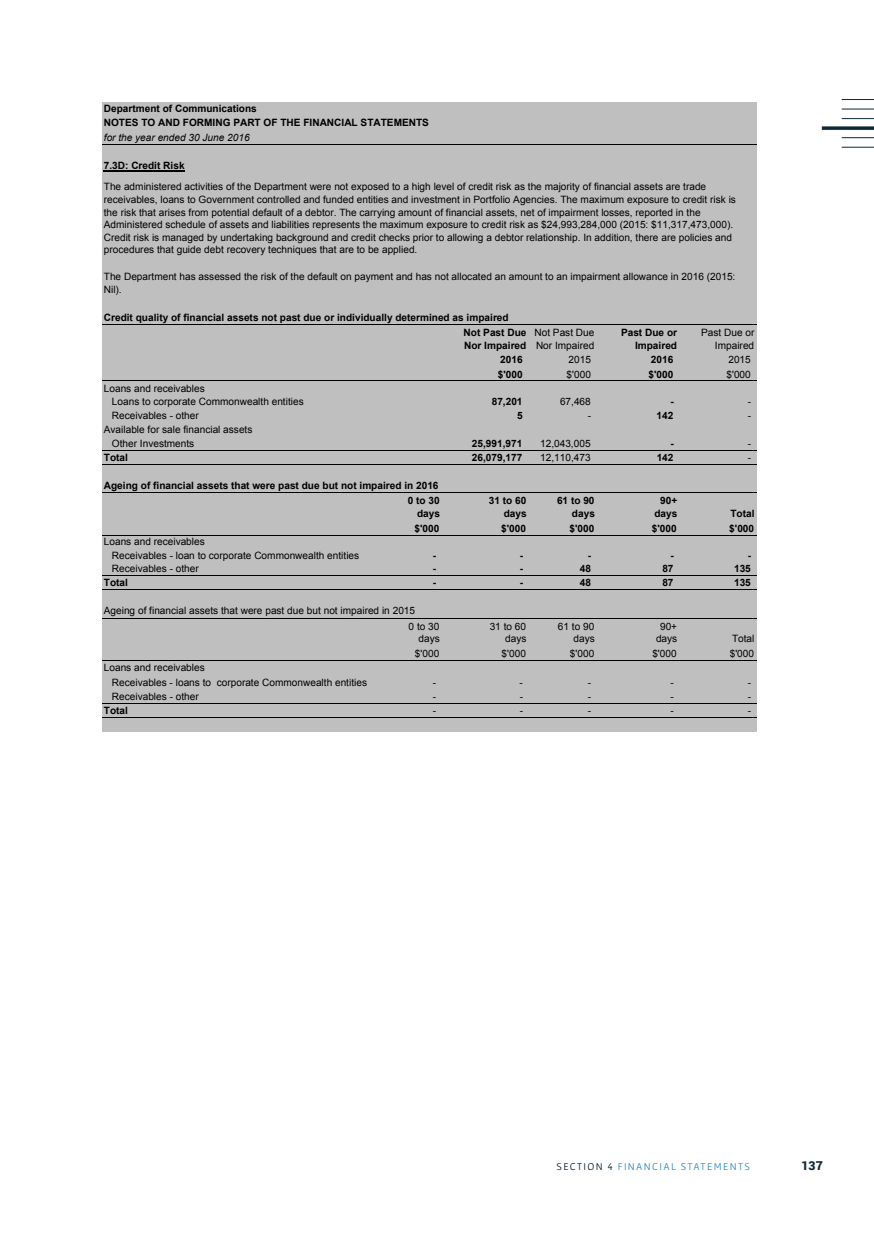
<style>
.page{position:relative;width:874px;height:1241px;background:#fff}
.page>*{position:absolute;margin:0;border:0;box-sizing:border-box;transform-origin:0 0}
.t1{font:900 12.25px "Roboto";color:#0e293a}
.t2{font:10.5px "Gafata";letter-spacing:.13em;color:#2488c2}
.t3{font:10.15px/12.6px "Arial";color:#000}
.t4{font:700 10.15px/13.1px "Arial";color:#000;text-align:right}
.t5{font:italic 10.15px "Arial";color:#000}
.s1{color:#00162d}
</style>
<div class="page">
<hr style="left:841px;top:99px;width:32px;height:1px;background:#0e293a">
<svg style="left:821px;top:126px;width:52px;height:4px"></svg>
<hr style="left:841px;top:109px;width:32px;height:1px;background:#0e293a">
<hr style="left:841px;top:137px;width:32px;height:1px;background:#0e293a">
<hr style="left:841px;top:118px;width:32px;height:1px;background:#0e293a">
<hr style="left:841px;top:147px;width:32px;height:1px;background:#0e293a">
<div style="left:102px;top:102px;width:654px;height:629px;background:#bfbfbf"></div>
<hr style="left:104px;top:170px;width:81px;height:1px;background:#000">
<hr style="left:102px;top:144px;width:654px;height:1px;background:#000">
<hr style="left:102px;top:324px;width:654px;height:1px;background:#000">
<hr style="left:102px;top:380px;width:654px;height:1px;background:#000">
<hr style="left:102px;top:450px;width:654px;height:1px;background:#000">
<hr style="left:102px;top:464px;width:654px;height:1px;background:#000">
<hr style="left:102px;top:492px;width:654px;height:1px;background:#000">
<hr style="left:102px;top:534px;width:654px;height:1px;background:#000">
<hr style="left:102px;top:575px;width:654px;height:1px;background:#000">
<hr style="left:102px;top:589px;width:654px;height:1px;background:#000">
<hr style="left:102px;top:617px;width:654px;height:1px;background:#000">
<hr style="left:102px;top:660px;width:654px;height:1px;background:#000">
<hr style="left:102px;top:702px;width:654px;height:1px;background:#000">
<hr style="left:102px;top:717px;width:654px;height:1px;background:#000">
<p class="t4" style="left:104px;top:101px;width:326px;line-height:14.2px;text-align:left">Department of Communications<br>NOTES TO AND FORMING PART OF THE FINANCIAL STATEMENTS</p>
<p class="t5" style="left:104px;top:131px;width:147px">for the year ended 30 June 2016</p>
<p class="t4" style="left:104px;top:159px;width:82px">7.3D: Credit Risk</p>
<p class="t3" style="left:104px;top:180px;width:633px">The administered activities of the Department were not exposed to a high level of credit risk as the majority of financial assets are trade receivables, loans to Government controlled and funded entities and investment in Portfolio Agencies. The maximum exposure to credit risk is the risk that arises from potential default of a debtor. The carrying amount of financial assets, net of impairment losses, reported in the Administered schedule of assets and liabilities represents the maximum exposure to credit risk as $24,993,284,000 (2015: $11,317,473,000).<br>Credit risk is managed by undertaking background and credit checks prior to allowing a debtor relationship. In addition, there are policies and procedures that guide debt recovery techniques that are to be applied.</p>
<p class="t3" style="left:104px;top:270px;width:632px">The Department has assessed the risk of the default on payment and has not allocated an amount to an impairment allowance in 2016 (2015:<br>Nil).</p>
<p class="t4" style="left:104px;top:310px;width:406px">Credit quality of financial assets not past due or individually determined as impaired</p>
<p class="t3" style="left:112px;top:381px;width:193px;line-height:13.7px;text-indent:-8px">Loans and receivables<br>Loans to corporate Commonwealth entities</p>
<p class="t4" style="left:463px;top:326px;width:64px;text-align:left">Not Past Due<br>Nor Impaired</p>
<p class="t3" style="left:534px;top:326px;width:61px">Not Past Due<br>Nor Impaired</p>
<p class="t4" style="left:620px;top:326px;width:58px">Past Due or<br>Impaired</p>
<p class="t3" style="left:700px;top:326px;width:55px;text-align:right">Past Due or<br>Impaired</p>
<p class="t4" style="left:500px;top:353px;width:24px">2016</p>
<p class="t3" style="left:568px;top:353px;width:24px">2015</p>
<p class="t4" style="left:650px;top:353px;width:24px">2016</p>
<p class="t3" style="left:728px;top:353px;width:24px">2015</p>
<p class="t4" style="left:497px;top:367px;width:26px">$'000</p>
<p class="t3" style="left:566px;top:367px;width:26px">$'000</p>
<p class="t4" style="left:648px;top:367px;width:26px">$'000</p>
<p class="t3" style="left:726px;top:367px;width:26px">$'000</p>
<p class="t4" style="left:491px;top:395px;width:32px">87,201</p>
<p class="t3" style="left:559px;top:395px;width:32px">67,468</p>
<p class="t4" style="left:670px;top:395px;width:5px">-</p>
<p class="t3" style="left:747px;top:395px;width:5px">-</p>
<p class="t3" style="left:112px;top:409px;width:88px">Receivables - other</p>
<p class="t4" style="left:517px;top:409px;width:7px">5</p>
<p class="t3" style="left:587px;top:409px;width:5px">-</p>
<p class="t4" style="left:656px;top:409px;width:18px">142</p>
<p class="t3" style="left:747px;top:409px;width:5px">-</p>
<p class="t3" style="left:112px;top:422px;width:142px;line-height:14.2px;text-indent:-8px">Available for sale financial assets<br>Other Investments</p>
<p class="t4" style="left:471px;top:437px;width:52px">25,991,971</p>
<p class="t3" style="left:540px;top:437px;width:52px">12,043,005</p>
<p class="t4" style="left:670px;top:437px;width:5px">-</p>
<p class="t3" style="left:747px;top:437px;width:5px">-</p>
<p class="t4" style="left:104px;top:451px;width:26px">Total</p>
<p class="t4" style="left:471px;top:451px;width:52px">26,079,177</p>
<p class="t3" style="left:540px;top:451px;width:52px">12,110,473</p>
<p class="t4" style="left:656px;top:451px;width:18px">142</p>
<p class="t3" style="left:747px;top:451px;width:5px">-</p>
<p class="t4" style="left:407px;top:494px;width:34px">0 to 30 days</p>
<p class="t4" style="left:488px;top:494px;width:39px">31 to 60 days</p>
<p class="t4" style="left:556px;top:494px;width:39px">61 to 90 days</p>
<p class="t4" style="left:654px;top:494px;width:24px;text-align:center">90+ days</p>
<p class="t4" style="left:104px;top:479px;width:336px">Ageing of financial assets that were past due but not impaired in 2016</p>
<p class="t4" style="left:730px;top:507px;width:26px">Total</p>
<p class="t3" style="left:112px;top:535px;width:249px;line-height:13.3px;text-indent:-8px">Loans and receivables<br>Receivables - loan to corporate Commonwealth entities</p>
<p class="t4" style="left:414px;top:521px;width:26px">$'000</p>
<p class="t4" style="left:501px;top:521px;width:26px">$'000</p>
<p class="t4" style="left:569px;top:521px;width:26px">$'000</p>
<p class="t4" style="left:651px;top:521px;width:26px">$'000</p>
<p class="t4" style="left:729px;top:521px;width:26px">$'000</p>
<p class="t4" style="left:432px;top:548px;width:5px">-</p>
<p class="t4" style="left:519px;top:548px;width:5px">-</p>
<p class="t4" style="left:587px;top:548px;width:5px">-</p>
<p class="t4" style="left:670px;top:548px;width:5px">-</p>
<p class="t4" style="left:747px;top:548px;width:5px">-</p>
<p class="t3" style="left:112px;top:562px;width:88px">Receivables - other</p>
<p class="t4" style="left:432px;top:562px;width:5px">-</p>
<p class="t4" style="left:519px;top:562px;width:5px">-</p>
<p class="t4" style="left:579px;top:562px;width:13px">48</p>
<p class="t4" style="left:662px;top:562px;width:13px">87</p>
<p class="t4" style="left:733px;top:562px;width:18px">135</p>
<p class="t4" style="left:104px;top:576px;width:26px">Total</p>
<p class="t4" style="left:432px;top:576px;width:5px">-</p>
<p class="t4" style="left:519px;top:576px;width:5px">-</p>
<p class="t4" style="left:579px;top:576px;width:13px">48</p>
<p class="t4" style="left:662px;top:576px;width:13px">87</p>
<p class="t4" style="left:733px;top:576px;width:18px">135</p>
<p class="t3" style="left:408px;top:619px;width:33px;text-align:right">0 to 30 days</p>
<p class="t3" style="left:489px;top:619px;width:38px;text-align:right">31 to 60 days</p>
<p class="t3" style="left:557px;top:619px;width:38px;text-align:right">61 to 90 days</p>
<p class="t3" style="left:655px;top:619px;width:23px;text-align:center">90+ days</p>
<p class="t3" style="left:104px;top:604px;width:312px">Ageing of financial assets that were past due but not impaired in 2015</p>
<p class="t3" style="left:731px;top:632px;width:24px">Total</p>
<p class="t3" style="left:112px;top:660px;width:256px;line-height:14.3px;text-indent:-8px">Loans and receivables<br>Receivables - loans to corporate Commonwealth entities</p>
<p class="t3" style="left:414px;top:647px;width:26px">$'000</p>
<p class="t3" style="left:501px;top:647px;width:26px">$'000</p>
<p class="t3" style="left:569px;top:647px;width:26px">$'000</p>
<p class="t3" style="left:652px;top:647px;width:26px">$'000</p>
<p class="t3" style="left:729px;top:647px;width:26px">$'000</p>
<p class="t3" style="left:747px;top:675px;width:5px">-</p>
<p class="t3" style="left:112px;top:690px;width:88px">Receivables - other</p>
<p class="t3" style="left:432px;top:690px;width:5px">-</p>
<p class="t3" style="left:519px;top:690px;width:5px">-</p>
<p class="t3" style="left:587px;top:690px;width:5px">-</p>
<p class="t3" style="left:670px;top:690px;width:5px">-</p>
<p class="t3" style="left:747px;top:690px;width:5px">-</p>
<p class="t4" style="left:104px;top:704px;width:26px">Total</p>
<p class="t3" style="left:432px;top:704px;width:5px">-</p>
<p class="t3" style="left:519px;top:704px;width:5px">-</p>
<p class="t3" style="left:587px;top:704px;width:5px">-</p>
<p class="t3" style="left:670px;top:704px;width:5px">-</p>
<p class="t3" style="left:747px;top:704px;width:5px">-</p>
<p class="t2" style="left:556px;top:1160px;width:195px"><span class="s1">SECTION 4</span> FINANCIAL STATEMENTS</p>
<p class="t1" style="left:801px;top:1156px;width:23px">137</p>
</div>
